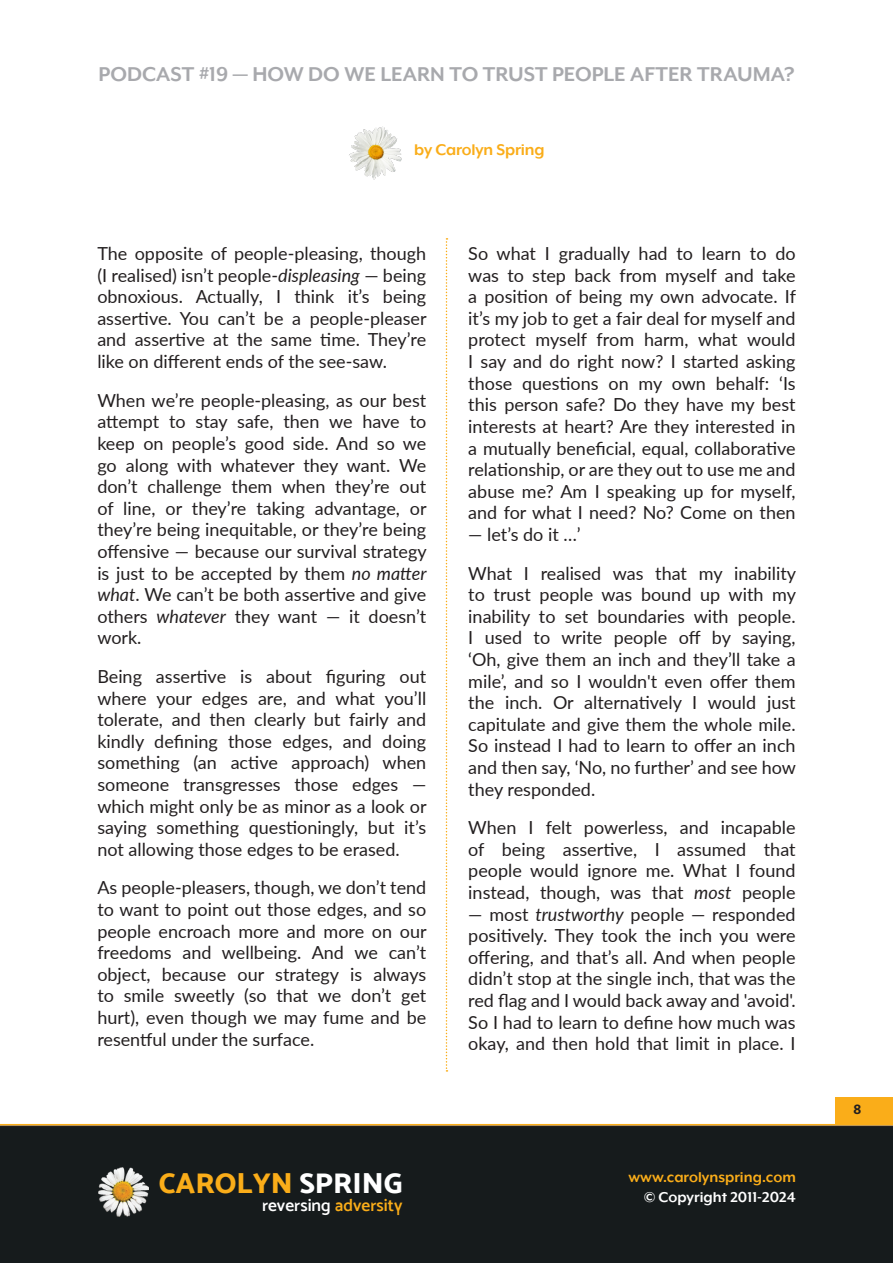
<style>
.page{position:relative;width:893px;height:1263px;background:#fff}
.page>*{position:absolute;margin:0;border:0;box-sizing:border-box;transform-origin:0 0}
.t1{font:28.95px "Mosk Extra Bold 800";color:#faad19}
.t2{font:700 23.25px "Mr Eaves XL Mod OT";color:#a8a9ad}
.Transcript_Body{font:18px/21.6px "Lato";color:#231f20;text-align:justify}
.t3{font:700 18px "Mr Eaves XL Mod OT";letter-spacing:-.01em;color:#faad19}
.t4{font:17.4px "Mosk Semi Bold 600";color:#fff}
.t5{font:700 16.5px "Mr Eaves XL Mod OT";color:#faad19}
.t6{font:700 16.5px "Mr Eaves XL Mod OT";color:#fff}
.t7{font:700 15px "Mukta";color:#231f20}
.s1{font-style:italic}
.s2{color:#fff}
.s3{color:#faad19}
</style>
<div class="page">
<img style="left:349px;top:126px;width:53px;height:54px">
<svg style="left:446px;top:238px;width:1px;height:833px"></svg>
<div style="left:0;top:1125px;width:893px;height:138px;background:#161b1c"></div>
<hr style="left:0;top:1124px;width:893px;height:1px;background:#faad19">
<div style="left:835px;top:1097px;width:58px;height:27px;background:#faad19"></div>
<img style="left:98px;top:1167px;width:51px;height:49px">
<p class="t2" style="left:98px;top:61px;width:697px">PODCAST #19 — HOW DO WE LEARN TO TRUST PEOPLE AFTER TRAUMA?</p>
<p class="t3" style="left:414px;top:140px;width:132px">by Carolyn Spring</p>
<p class="Transcript_Body" style="left:97px;top:242px;width:331px">The opposite of people-pleasing, though (I realised) isn’t people-<span class="s1">displeasing</span> — being obnoxious. Actually, I think it’s being assertive. You can’t be a people-pleaser and assertive at the same time. They’re like on different ends of the see-saw.</p>
<p class="Transcript_Body" style="left:97px;top:389px;width:331px">When we’re people-pleasing, as our best attempt to stay safe, then we have to keep on people’s good side. And so we go along with whatever they want. We don’t challenge them when they’re out of line, or they’re taking advantage, or they’re being inequitable, or they’re being offensive — because our survival strategy is just to be accepted by them <span class="s1">no matter what</span>. We can’t be both assertive and give others <span class="s1">whatever</span> they want — it doesn’t work.</p>
<p class="Transcript_Body" style="left:97px;top:665px;width:331px">Being assertive is about figuring out where your edges are, and what you’ll tolerate, and then clearly but fairly and kindly defining those edges, and doing something (an active approach) when someone transgresses those edges — which might only be as minor as a look or saying something questioningly, but it’s not allowing those edges to be erased.</p>
<p class="Transcript_Body" style="left:97px;top:876px;width:331px">As people-pleasers, though, we don’t tend to want to point out those edges, and so people encroach more and more on our freedoms and wellbeing. And we can’t object, because our strategy is always to smile sweetly (so that we don’t get hurt), even though we may fume and be resentful under the surface.</p>
<p class="Transcript_Body" style="left:468px;top:242px;width:329px">So what I gradually had to learn to do was to step back from myself and take a position of being my own advocate. If it’s my job to get a fair deal for myself and protect myself from harm, what would I say and do right now? I started asking those questions on my own behalf: ‘Is this person safe? Do they have my best interests at heart? Are they interested in a mutually beneficial, equal, collaborative relationship, or are they out to use me and abuse me? Am I speaking up for myself, and for what I need? No? Come on then</p>
<p class="Transcript_Body" style="left:468px;top:523px;width:114px">— let’s do it …’</p>
<p class="Transcript_Body" style="left:468px;top:561px;width:329px">What I realised was that my inability to trust people was bound up with my inability to set boundaries with people.<br>I used to write people off by saying, ‘Oh, give them an inch and they’ll take a mile’, and so I wouldn't even offer them the inch. Or alternatively I would just capitulate and give them the whole mile.<br>So instead I had to learn to offer an inch and then say, ‘No, no further’ and see how they responded.</p>
<p class="Transcript_Body" style="left:468px;top:816px;width:329px">When I felt powerless, and incapable of being assertive, I assumed that people would ignore me. What I found instead, though, was that <span class="s1">most</span> people</p>
<p class="Transcript_Body" style="left:468px;top:902px;width:329px">— most <span class="s1">trustworthy</span> people — responded positively. They took the inch you were offering, and that’s all. And when people didn’t stop at the single inch, that was the red flag and I would back away and 'avoid'.<br>So I had to learn to define how much was okay, and then hold that limit in place. I</p>
<h1 class="t1" style="left:159px;top:1165px;width:245px">CAROLYN <span class="s2">SPRING</span></h1>
<p class="t4" style="left:262px;top:1195px;width:142px">reversing <span class="s3">adversity</span></p>
<p class="t5" style="left:628px;top:1168px;width:169px">www.carolynspring.com</p>
<p class="t6" style="left:644px;top:1187px;width:153px">© Copyright 2011-2024</p>
<p class="t7" style="left:853px;top:1100px;width:9px">8</p>
</div>
